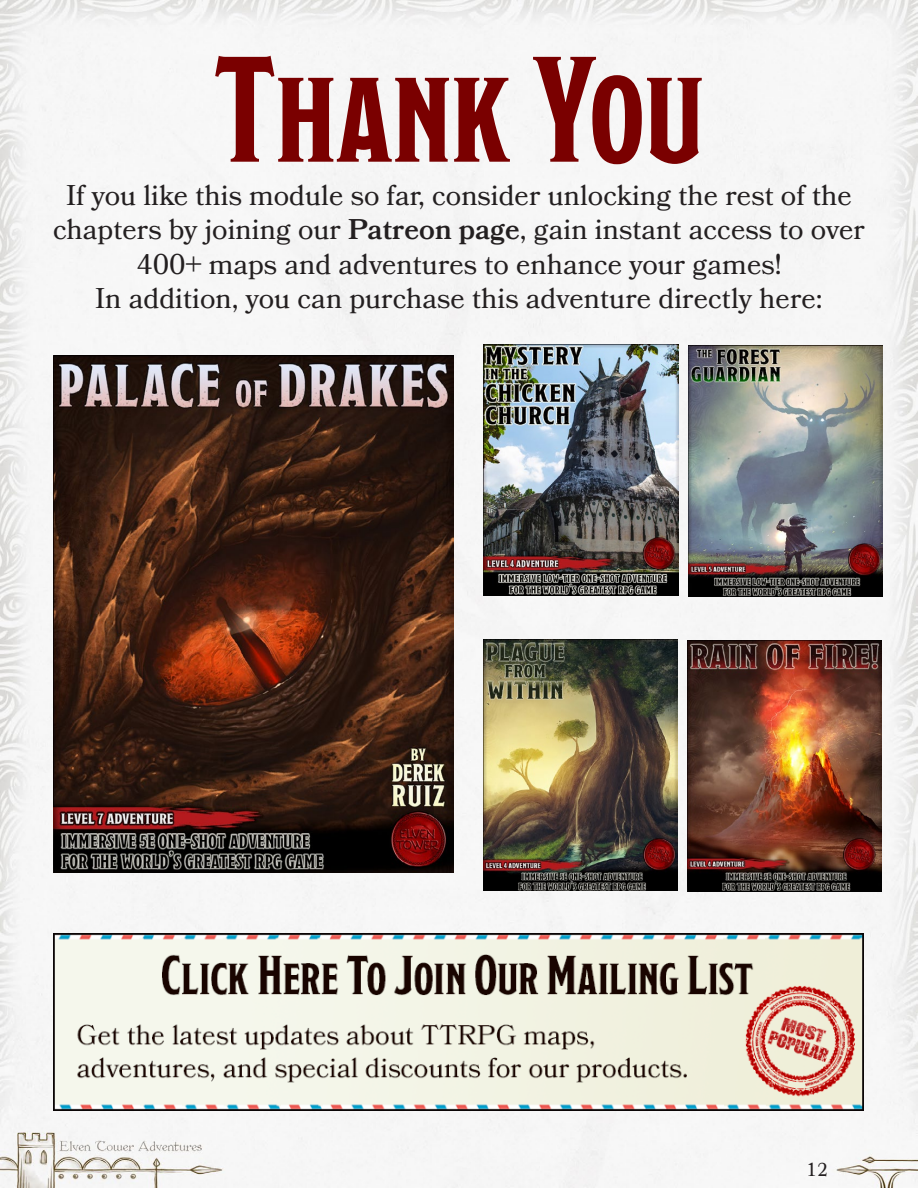
<style>
.page{position:relative;width:918px;height:1188px;background:#fff}
.page>*{position:absolute;margin:0;border:0;box-sizing:border-box;transform-origin:0 0}
.Thank_You_Title{font:150px "Modesto Condensed";color:#7a0000}
.Thank_You_Core{font:28.5px/34.2px "Bookmania";color:#231f20;text-align:center}
.t1{font:18.6px "Bookmania";color:#231f20}
.s1{font-weight:600}
</style>
<div class="page">
<img style="left:0;top:0;width:918px;height:1188px">
<img style="left:484px;top:344px;width:194px;height:252px">
<img style="left:54px;top:934px;width:810px;height:177px">
<img style="left:688px;top:345px;width:194px;height:251px">
<img style="left:483px;top:640px;width:195px;height:251px">
<img style="left:688px;top:640px;width:194px;height:251px">
<img style="left:54px;top:356px;width:399px;height:517px">
<p class="Thank_You_Title" style="left:214px;top:35px;width:492px">Thank You</p>
<p class="Thank_You_Core" style="left:53px;top:178px;width:813px">If you like this module so far, consider unlocking the rest of the chapters by joining our <span class="s1">Patreon page</span>, gain instant access to over 400+ maps and adventures to enhance your games!<br>In addition, you can purchase this adventure directly here:</p>
<p class="t1" style="left:806px;top:1159px;width:23px">12</p>
</div>
